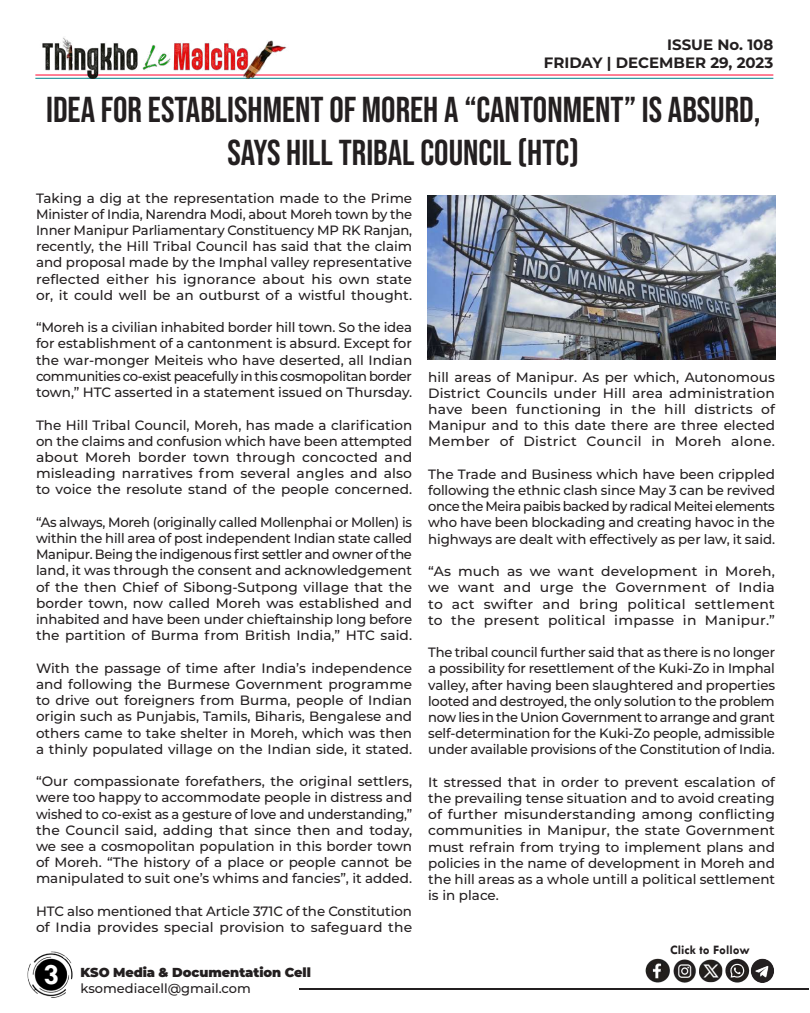
<style>
.page{position:relative;width:810px;height:1013px;background:#fff}
.page>*{position:absolute;margin:0;border:0;box-sizing:border-box;transform-origin:0 0}
.t1{font:36px/43.2px "Bebas Neue";color:#231f20;text-align:center}
.t2{font:700 30px "Tw Cen";color:#fff}
.t3{font:700 15px/18px "Montserrat";color:#231f20;text-align:right}
.t4{font:500 13.5px/16.2px "Montserrat";color:#231f20;text-align:justify}
.t5{font:900 13px "Montserrat";letter-spacing:-.005em;color:#231f20}
.t6{font:500 13px "Montserrat";color:#231f20}
.t7{font:700 13px "Tw Cen";color:#231f20}
</style>
<div class="page">
<hr style="left:299px;top:988px;width:509px;height:1px;background:#231f20">
<img style="left:27px;top:951px;width:46px;height:47px">
<hr style="left:35px;top:74px;width:738px;height:1px;background:#ff002d">
<hr style="left:35px;top:78px;width:738px;height:1px;background:#00848b">
<img style="left:35px;top:37px;width:254px;height:42px">
<img style="left:645px;top:958px;width:129px;height:25px">
<img style="left:428px;top:195px;width:348px;height:165px">
<p class="t3" style="left:544px;top:35px;width:231px">ISSUE No. 108<br>FRIDAY | DECEMBER 29, 2023</p>
<h1 class="t1" style="left:46px;top:88px;width:716px">IDEA FOR ESTABLISHMENT OF MOREH A “CANTONMENT” IS ABSURD,<br>SAYS HILL TRIBAL COUNCIL (HTC)</h1>
<p class="t4" style="left:36px;top:189px;width:378px">Taking a dig at the representation made to the Prime Minister of India, Narendra Modi, about Moreh town by the Inner Manipur Parliamentary Constituency MP RK Ranjan, recently, the Hill Tribal Council has said that the claim and proposal made by the Imphal valley representative reflected either his ignorance about his own state or, it could well be an outburst of a wistful thought.</p>
<p class="t4" style="left:36px;top:319px;width:378px">“Moreh is a civilian inhabited border hill town. So the idea for establishment of a cantonment is absurd. Except for the war-monger Meiteis who have deserted, all Indian communities co-exist peacefully in this cosmopolitan border town,” HTC asserted in a statement issued on Thursday.</p>
<p class="t4" style="left:36px;top:416px;width:378px">The Hill Tribal Council, Moreh, has made a clarification on the claims and confusion which have been attempted about Moreh border town through concocted and misleading narratives from several angles and also to voice the resolute stand of the people concerned.</p>
<p class="t4" style="left:36px;top:513px;width:378px">“As always, Moreh (originally called Mollenphai or Mollen) is within the hill area of post independent Indian state called Manipur. Being the indigenous first settler and owner of the land, it was through the consent and acknowledgement of the then Chief of Sibong-Sutpong village that the border town, now called Moreh was established and inhabited and have been under chieftainship long before the partition of Burma from British India,” HTC said.</p>
<p class="t4" style="left:36px;top:659px;width:378px">With the passage of time after India’s independence and following the Burmese Government programme to drive out foreigners from Burma, people of Indian origin such as Punjabis, Tamils, Biharis, Bengalese and others came to take shelter in Moreh, which was then a thinly populated village on the Indian side, it stated.</p>
<p class="t4" style="left:36px;top:772px;width:378px">“Our compassionate forefathers, the original settlers, were too happy to accommodate people in distress and wished to co-exist as a gesture of love and understanding,” the Council said, adding that since then and today, we see a cosmopolitan population in this border town of Moreh. “The history of a place or people cannot be manipulated to suit one’s whims and fancies”, it added.</p>
<p class="t4" style="left:36px;top:902px;width:378px">HTC also mentioned that Article 371C of the Constitution of India provides special provision to safeguard the</p>
<p class="t4" style="left:428px;top:368px;width:348px">hill areas of Manipur. As per which, Autonomous District Councils under Hill area administration have been functioning in the hill districts of Manipur and to this date there are three elected Member of District Council in Moreh alone.</p>
<p class="t4" style="left:428px;top:465px;width:348px">The Trade and Business which have been crippled following the ethnic clash since May 3 can be revived once the Meira paibis backed by radical Meitei elements who have been blockading and creating havoc in the highways are dealt with effectively as per law, it said.</p>
<p class="t4" style="left:428px;top:562px;width:348px">“As much as we want development in Moreh, we want and urge the Government of India to act swifter and bring political settlement to the present political impasse in Manipur.”</p>
<p class="t4" style="left:428px;top:643px;width:348px">The tribal council further said that as there is no longer a possibility for resettlement of the Kuki-Zo in Imphal valley, after having been slaughtered and properties looted and destroyed, the only solution to the problem now lies in the Union Government to arrange and grant self-determination for the Kuki-Zo people, admissible under available provisions of the Constitution of India.</p>
<p class="t4" style="left:428px;top:773px;width:348px">It stressed that in order to prevent escalation of the prevailing tense situation and to avoid creating of further misunderstanding among conflicting communities in Manipur, the state Government must refrain from trying to implement plans and policies in the name of development in Moreh and the hill areas as a whole untill a political settlement is in place.</p>
<h2 class="t2" style="left:43px;top:956px;width:17px">3</h2>
<p class="t5" style="left:81px;top:962px;width:232px">KSO Media &amp; Documentation Cell</p>
<p class="t6" style="left:81px;top:978px;width:172px">ksomediacell@gmail.com</p>
<p class="t7" style="left:670px;top:942px;width:81px">Click to Follow</p>
</div>
